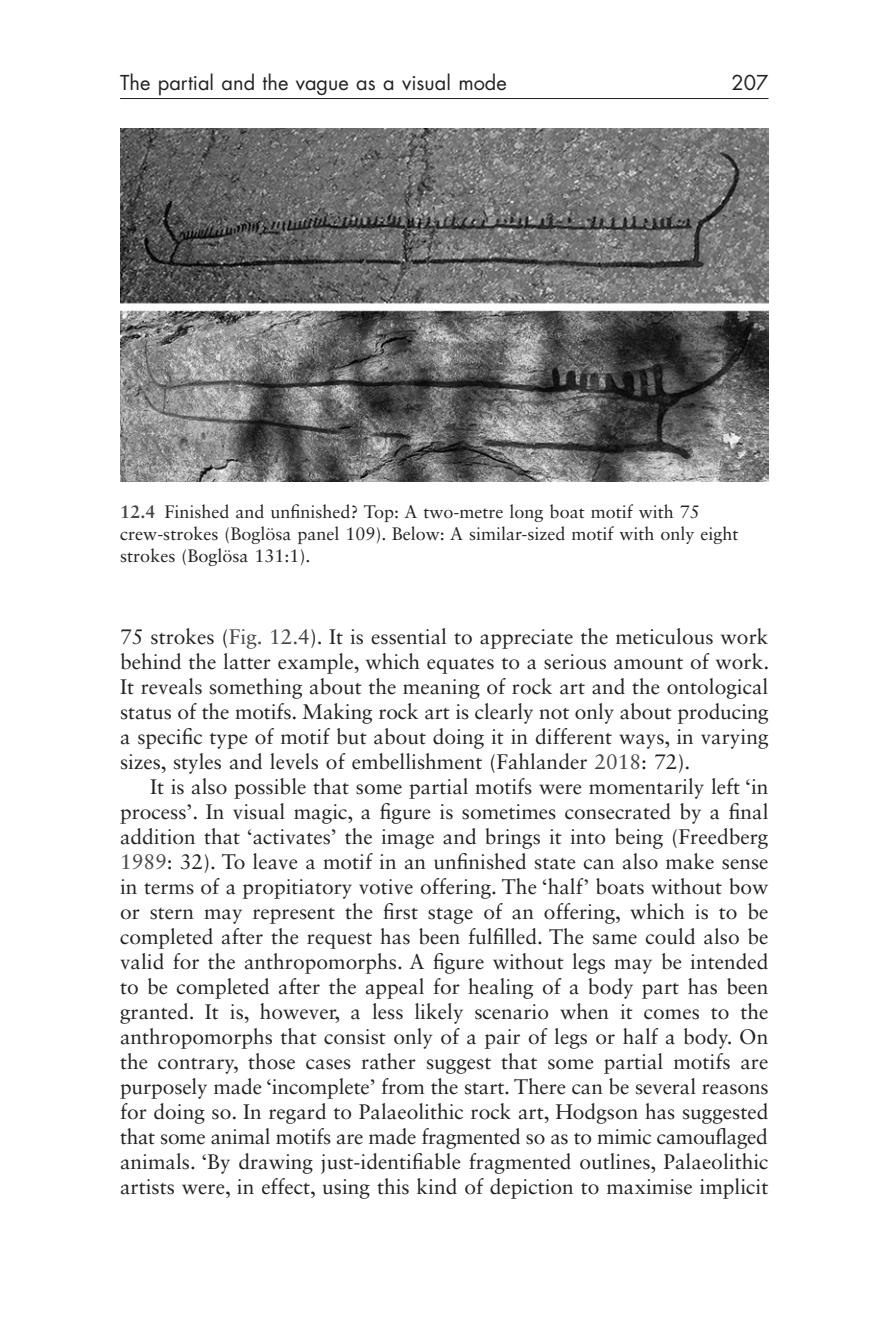
<style>
.page{position:relative;width:885px;height:1327px;background:#fff}
.page>*{position:absolute;margin:0;border:0;box-sizing:border-box;transform-origin:0 0}
.para{font:21px/25px "Sabon LT Std";color:#222;text-align:justify}
.t1{font:20px "Futura Std";color:#222}
.figure_caption-first{font:18px/22px "Sabon LT Std";color:#222}
.s1{font-weight:700;color:#474747}
.s2{color:#474747}
</style>
<div class="page">
<hr style="left:120px;top:98px;width:648px;height:1px;background:#231f20">
<img style="left:120px;top:128px;width:648px;height:354px">
<p class="t1" style="left:120px;top:70px;width:388px">The partial and the vague as a visual mode</p>
<p class="t1" style="left:731px;top:70px;width:38px">207</p>
<p class="figure_caption-first" style="left:120px;top:500px;width:619px"><span class="s1">12.4</span> Finished and unfinished? Top: A two-metre long boat motif with 75 crew-strokes (Boglösa panel 109). Below: A similar-sized motif with only eight strokes (Boglösa 131:1).</p>
<p class="para" style="left:120px;top:624px;width:650px">75 strokes (<span class="s2">Fig. 12.4</span>). It is essential to appreciate the meticulous work behind the latter example, which equates to a serious amount of work.<br>It reveals something about the meaning of rock art and the ontological status of the motifs. Making rock art is clearly not only about producing a specific type of motif but about doing it in different ways, in varying sizes, styles and levels of embellishment (Fahlander <span class="s2">2018</span>: 72).</p>
<p class="para" style="left:120px;top:774px;width:650px;text-indent:30px">It is also possible that some partial motifs were momentarily left ‘in process’. In visual magic, a figure is sometimes consecrated by a final addition that ‘activates’ the image and brings it into being (Freedberg <span class="s2">1989</span>: 32). To leave a motif in an unfinished state can also make sense in terms of a propitiatory votive offering. The ‘half’ boats without bow or stern may represent the first stage of an offering, which is to be completed after the request has been fulfilled. The same could also be valid for the anthropomorphs. A figure without legs may be intended to be completed after the appeal for healing of a body part has been granted. It is, however, a less likely scenario when it comes to the anthropomorphs that consist only of a pair of legs or half a body. On the contrary, those cases rather suggest that some partial motifs are purposely made ‘incomplete’ from the start. There can be several reasons for doing so. In regard to Palaeolithic rock art, Hodgson has suggested that some animal motifs are made fragmented so as to mimic camouflaged animals. ‘By drawing just-identifiable fragmented outlines, Palaeolithic artists were, in effect, using this kind of depiction to maximise implicit</p>
</div>
